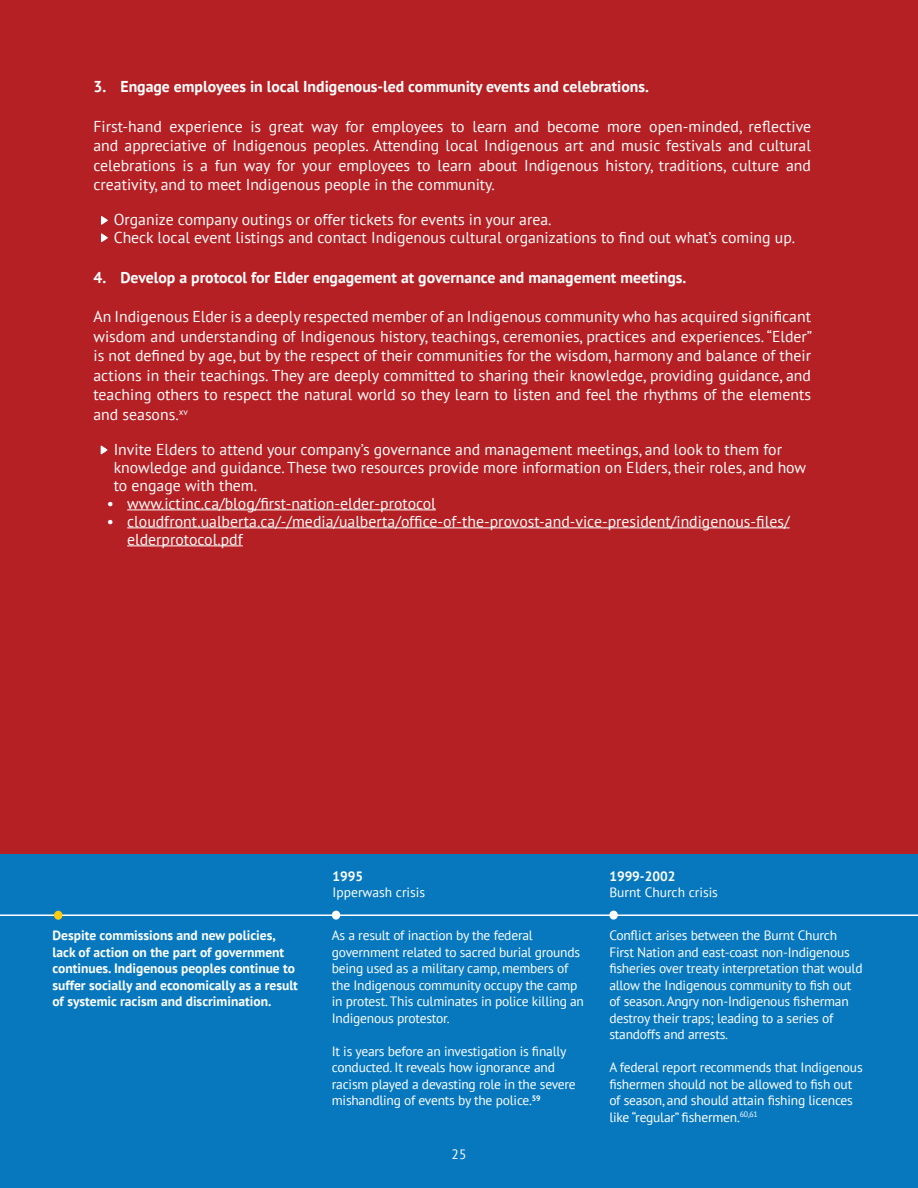
<style>
.page{position:relative;width:918px;height:1188px;background:#b42024}
.page>*{position:absolute;margin:0;border:0;box-sizing:border-box;transform-origin:0 0}
.Body_Copy_-_Space_After__White{font:15.75px/19.5px "PT Sans";color:#fff;text-align:justify}
.t1{font:700 15.75px "PT Sans";color:#fff}
.Timeline_-_Reg__space_after{font:13.5px/16.5px "PT Sans";letter-spacing:-.015em;color:#fff}
.Timeline_-_Bold{font:700 13.5px/16.5px "PT Sans";color:#fff}
.Timeline_-_Reg{font:13.5px "PT Sans";color:#fff}
</style>
<div class="page">
<hr style="left:127px;top:509px;width:309px;height:1px;background:#fff">
<hr style="left:127px;top:527px;width:663px;height:1px;background:#fff">
<hr style="left:127px;top:545px;width:116px;height:1px;background:#fff">
<div style="left:0;top:854px;width:918px;height:334px;background:#0778be"></div>
<hr style="left:0;top:914px;width:918px;height:2px;background:#fff">
<div style="left:54px;top:911px;width:8px;height:9px;background:#ffcc0d;border-radius:50%"></div>
<div style="left:332px;top:911px;width:8px;height:9px;background:#fff;border-radius:50%"></div>
<div style="left:609px;top:911px;width:9px;height:9px;background:#fff;border-radius:50%"></div>
<svg style="left:101px;top:216px;width:7px;height:9px"></svg>
<svg style="left:101px;top:233px;width:7px;height:9px"></svg>
<svg style="left:101px;top:445px;width:7px;height:10px"></svg>
<h4 class="t1" style="left:93px;top:76px;width:557px">3. Engage employees in local Indigenous-led community events and celebrations.</h4>
<p class="Body_Copy_-_Space_After__White" style="left:93px;top:116px;width:719px">First-hand experience is great way for employees to learn and become more open-minded, reflective and appreciative of Indigenous peoples. Attending local Indigenous art and music festivals and cultural celebrations is a fun way for your employees to learn about Indigenous history, traditions, culture and creativity, and to meet Indigenous people in the community.</p>
<p class="Body_Copy_-_Space_After__White" style="left:100px;top:209px;width:453px">• Organize company outings or offer tickets for events in your area.</p>
<p class="Body_Copy_-_Space_After__White" style="left:100px;top:227px;width:696px">• Check local event listings and contact Indigenous cultural organizations to find out what’s coming up.</p>
<p class="t1" style="left:93px;top:267px;width:594px">4. Develop a protocol for Elder engagement at governance and management meetings.</p>
<p class="Body_Copy_-_Space_After__White" style="left:93px;top:307px;width:720px">An Indigenous Elder is a deeply respected member of an Indigenous community who has acquired significant wisdom and understanding of Indigenous history, teachings, ceremonies, practices and experiences. “Elder” is not defined by age, but by the respect of their communities for the wisdom, harmony and balance of their actions in their teachings. They are deeply committed to sharing their knowledge, providing guidance, and teaching others to respect the natural world so they learn to listen and feel the rhythms of the elements and seasons.<sup>xv</sup></p>
<p class="Body_Copy_-_Space_After__White" style="left:114px;top:440px;width:694px;line-height:18px;text-align:left;text-indent:-14px">• Invite Elders to attend your company’s governance and management meetings, and look to them for knowledge and guidance. These two resources provide more information on Elders, their roles, and how to engage with them.</p>
<p class="Body_Copy_-_Space_After__White" style="left:107px;top:493px;width:330px">• www.ictinc.ca/blog/first-nation-elder-protocol</p>
<p class="Body_Copy_-_Space_After__White" style="left:127px;top:512px;width:664px;line-height:18px;text-indent:-20px">• cloudfront.ualberta.ca/-/media/ualberta/office-of-the-provost-and-vice-president/indigenous-files/ elderprotocol.pdf</p>
<p class="Timeline_-_Bold" style="left:52px;top:927px;width:247px">Despite commissions and new policies, lack of action on the part of government continues. Indigenous peoples continue to suffer socially and economically as a result of systemic racism and discrimination.</p>
<p class="Timeline_-_Bold" style="left:333px;top:868px;width:32px">1995</p>
<p class="Timeline_-_Reg" style="left:333px;top:884px;width:94px">Ipperwash crisis</p>
<p class="Timeline_-_Reg__space_after" style="left:332px;top:927px;width:254px">As a result of inaction by the federal government related to sacred burial grounds being used as a military camp, members of the Indigenous community occupy the camp in protest. This culminates in police killing an Indigenous protestor.</p>
<p class="Timeline_-_Reg__space_after" style="left:332px;top:1043px;width:245px">It is years before an investigation is finally conducted. It reveals how ignorance and racism played a devasting role in the severe mishandling of events by the police.<sup>59</sup></p>
<p class="Timeline_-_Reg__space_after" style="left:452px;top:1146px;width:16px">25</p>
<p class="Timeline_-_Bold" style="left:609px;top:868px;width:68px">1999-2002</p>
<p class="Timeline_-_Reg" style="left:609px;top:884px;width:110px">Burnt Church crisis</p>
<p class="Timeline_-_Reg__space_after" style="left:609px;top:927px;width:255px">Conflict arises between the Burnt Church First Nation and east-coast non-Indigenous fisheries over treaty interpretation that would allow the Indigenous community to fish out of season. Angry non-Indigenous fisherman destroy their traps; leading to a series of standoffs and arrests.</p>
<p class="Timeline_-_Reg__space_after" style="left:609px;top:1059px;width:255px">A federal report recommends that Indigenous fishermen should not be allowed to fish out of season, and should attain fishing licences like “regular” fishermen.<sup>60,61</sup></p>
</div>
